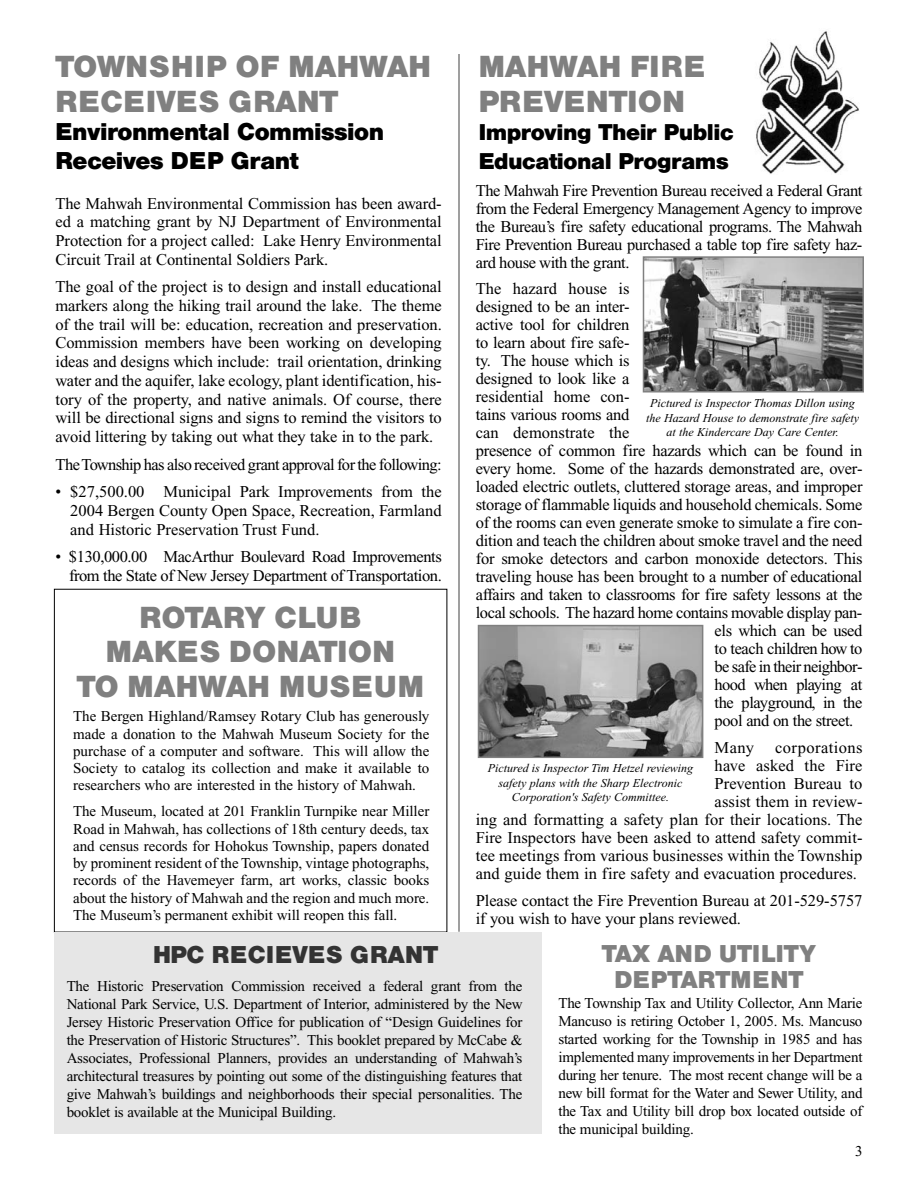
<style>
.page{position:relative;width:918px;height:1188px;background:#fff}
.page>*{position:absolute;margin:0;border:0;box-sizing:border-box;transform-origin:0 0}
.t1{font:700 30px/34.5px "Helvetica BQ";letter-spacing:.02em;color:#808080}
.t2{font:700 24px/28.5px "Helvetica BQ";color:#000}
.t3{font:700 24px/25.5px "Helvetica BQ";letter-spacing:.02em;color:#808080;text-align:center}
.t4{font:700 24px "Helvetica BQ";letter-spacing:.02em;color:#333}
.t5{font:700 22.5px/28.5px "Helvetica BQ";color:#000}
.t6{font:16.5px/18.8px "Times New Roman";letter-spacing:-.015em;color:#000;text-align:justify}
.t7{font:16.5px "Times New Roman";letter-spacing:.005em;color:#000}
.t8{font:16.5px "Times New Roman";letter-spacing:-.035em;color:#000}
.t9{font:16.5px "Times New Roman";letter-spacing:-.04em;color:#000}
.t10{font:16.5px "Times New Roman";letter-spacing:.01em;color:#000}
.t11{font:16.5px "Times New Roman";letter-spacing:.025em;color:#000}
.t12{font:15px/18px "Times New Roman";letter-spacing:-.015em;color:#000;text-align:justify}
.t13{font:italic 12px/14.4px "Times New Roman";color:#000;text-align:center}
</style>
<div class="page">
<hr style="left:458px;top:54px;width:2px;height:878px;background:#808080">
<img style="left:646px;top:259px;width:215px;height:131px">
<div style="left:643px;top:256px;width:221px;height:137px;border:2px solid #808080"></div>
<img style="left:481px;top:628px;width:219px;height:127px">
<div style="left:478px;top:625px;width:225px;height:133px;border:2px solid #808080"></div>
<div style="left:54px;top:933px;width:488px;height:201px;background:#e6e6e6"></div>
<img style="left:756px;top:31px;width:103px;height:143px">
<h1 class="t1" style="left:56px;top:53px;width:376px">TOWNSHIP OF MAHWAH<br>RECEIVES GRANT</h1>
<h2 class="t2" style="left:56px;top:120px;width:330px">Environmental Commission<br>Receives DEP Grant</h2>
<p class="t6" style="left:56px;top:195px;width:388px">The Mahwah Environmental Commission has been award&shy;ed a matching grant by NJ Department of Environmental Protection for a project called: Lake Henry Environmental Circuit Trail at Continental Soldiers Park.</p>
<p class="t6" style="left:56px;top:279px;width:388px">The goal of the project is to design and install educational markers along the hiking trail around the lake. The theme of the trail will be: education, recreation and preservation.<br>Commission members have been working on developing ideas and designs which include: trail orientation, drinking water and the aquifer, lake ecology, plant identification, his&shy;tory of the property, and native animals. Of course, there will be directional signs and signs to remind the visitors to avoid littering by taking out what they take in to the park.</p>
<p class="t8" style="left:56px;top:458px;width:388px">The Township has also received grant approval for the following:</p>
<p class="t6" style="left:70px;top:484px;width:373px;text-indent:-15px">• $27,500.00 Municipal Park Improvements from the 2004 Bergen County Open Space, Recreation, Farmland and Historic Preservation Trust Fund.</p>
<p class="t6" style="left:56px;top:549px;width:388px;text-align:right">• $130,000.00 MacArthur Boulevard Road Improvements from the State of New Jersey Department of Transportation.</p>
<h1 class="t1" style="left:77px;top:603px;width:348px;text-align:center">ROTARY CLUB<br>MAKES DONATION<br>TO MAHWAH MUSEUM</h1>
<p class="t12" style="left:73px;top:709px;width:358px;line-height:17.2px">The Bergen Highland/Ramsey Rotary Club has generously made a donation to the Mahwah Museum Society for the purchase of a computer and software. This will allow the Society to catalog its collection and make it available to researchers who are interested in the history of Mahwah.</p>
<p class="t12" style="left:73px;top:804px;width:358px;line-height:17.2px">The Museum, located at 201 Franklin Turnpike near Miller Road in Mahwah, has collections of 18th century deeds, tax and census records for Hohokus Township, papers donated by prominent resident of the Township, vintage photographs, records of the Havemeyer farm, art works, classic books about the history of Mahwah and the region and much more.<br>The Museum’s permanent exhibit will reopen this fall.</p>
<h1 class="t1" style="left:479px;top:53px;width:227px">MAHWAH FIRE<br>PREVENTION</h1>
<h3 class="t5" style="left:479px;top:120px;width:256px">Improving Their Public<br>Educational Programs</h3>
<p class="t6" style="left:476px;top:183px;width:388px;line-height:18px">The Mahwah Fire Prevention Bureau received a Federal Grant from the Federal Emergency Management Agency to improve the Bureau’s fire safety educational programs. The Mahwah Fire Prevention Bureau purchased a table top fire safety haz&shy;ard house with the grant.</p>
<p class="t7" style="left:476px;top:283px;width:155px">The hazard house is</p>
<p class="t6" style="left:476px;top:299px;width:155px">designed to be an inter-</p>
<p class="t6" style="left:476px;top:317px;width:155px">active tool for children</p>
<p class="t6" style="left:476px;top:335px;width:155px">to learn about fire safe-</p>
<p class="t6" style="left:476px;top:353px;width:155px">ty. The house which is</p>
<p class="t6" style="left:476px;top:371px;width:155px">designed to look like a</p>
<p class="t6" style="left:476px;top:389px;width:155px">residential home con-</p>
<p class="t6" style="left:476px;top:407px;width:155px">tains various rooms and</p>
<p class="t7" style="left:476px;top:427px;width:155px">can demonstrate the</p>
<p class="t6" style="left:476px;top:443px;width:388px">presence of common fire hazards which can be found in</p>
<p class="t6" style="left:476px;top:461px;width:388px">every home. Some of the hazards demonstrated are, over-</p>
<p class="t6" style="left:476px;top:479px;width:388px">loaded electric outlets, cluttered storage areas, and improper</p>
<p class="t6" style="left:476px;top:497px;width:388px">storage of flammable liquids and household chemicals. Some</p>
<p class="t6" style="left:476px;top:515px;width:388px">of the rooms can even generate smoke to simulate a fire con-</p>
<p class="t6" style="left:476px;top:533px;width:388px">dition and teach the children about smoke travel and the need</p>
<p class="t6" style="left:476px;top:551px;width:388px">for smoke detectors and carbon monoxide detectors. This</p>
<p class="t6" style="left:476px;top:569px;width:388px">traveling house has been brought to a number of educational</p>
<p class="t6" style="left:476px;top:587px;width:388px">affairs and taken to classrooms for fire safety lessons at the</p>
<p class="t6" style="left:476px;top:605px;width:388px">local schools. The hazard home contains movable display pan-</p>
<p class="t6" style="left:715px;top:623px;width:149px">els which can be used</p>
<p class="t6" style="left:715px;top:641px;width:149px">to teach children how to</p>
<p class="t9" style="left:715px;top:661px;width:149px">be safe in their neighbor-</p>
<p class="t9" style="left:715px;top:679px;width:149px">hood when playing at</p>
<p class="t6" style="left:715px;top:695px;width:149px">the playground, in the</p>
<p class="t6" style="left:715px;top:713px;width:140px">pool and on the street.</p>
<p class="t6" style="left:715px;top:740px;width:41px">Many</p>
<p class="t11" style="left:775px;top:741px;width:89px">corporations</p>
<p class="t10" style="left:715px;top:759px;width:149px">have asked the Fire</p>
<p class="t7" style="left:715px;top:777px;width:149px">Prevention Bureau to</p>
<p class="t7" style="left:715px;top:795px;width:149px">assist them in review-</p>
<p class="t7" style="left:476px;top:813px;width:388px">ing and formatting a safety plan for their locations. The</p>
<p class="t7" style="left:476px;top:831px;width:388px">Fire Inspectors have been asked to attend safety commit-</p>
<p class="t7" style="left:476px;top:849px;width:388px">tee meetings from various businesses within the Township</p>
<p class="t7" style="left:476px;top:867px;width:383px">and guide them in fire safety and evacuation procedures.</p>
<p class="t6" style="left:476px;top:893px;width:388px;line-height:18px">Please contact the Fire Prevention Bureau at 201-529-5757 if you wish to have your plans reviewed.</p>
<p class="t13" style="left:646px;top:397px;width:215px">Pictured is Inspector Thomas Dillon using the Hazard House to demonstrate fire safety at the Kindercare Day Care Center.</p>
<p class="t13" style="left:488px;top:762px;width:207px">Pictured is Inspector Tim Hetzel reviewing safety plans with the Sharp Electronic<br>Corporation's Safety Committee.</p>
<h2 class="t4" style="left:153px;top:947px;width:286px">HPC RECIEVES GRANT</h2>
<p class="t12" style="left:67px;top:978px;width:457px">The Historic Preservation Commission received a federal grant from the National Park Service, U.S. Department of Interior, administered by the New Jersey Historic Preservation Office for publication of “Design Guidelines for the Preservation of Historic Structures”. This booklet prepared by McCabe &amp; Associates, Professional Planners, provides an understanding of Mahwah’s architectural treasures by pointing out some of the distinguishing features that give Mahwah’s buildings and neighborhoods their special personalities. The booklet is available at the Municipal Building.</p>
<h2 class="t3" style="left:602px;top:943px;width:215px">TAX AND UTILITY<br>DEPTARTMENT</h2>
<p class="t12" style="left:558px;top:996px;width:306px">The Township Tax and Utility Collector, Ann Marie Mancuso is retiring October 1, 2005. Ms. Mancuso started working for the Township in 1985 and has implemented many improvements in her Department during her tenure. The most recent change will be a new bill format for the Water and Sewer Utility, and the Tax and Utility bill drop box located outside of the municipal building.</p>
<p class="t12" style="left:855px;top:1144px;width:9px">3</p>
</div>
